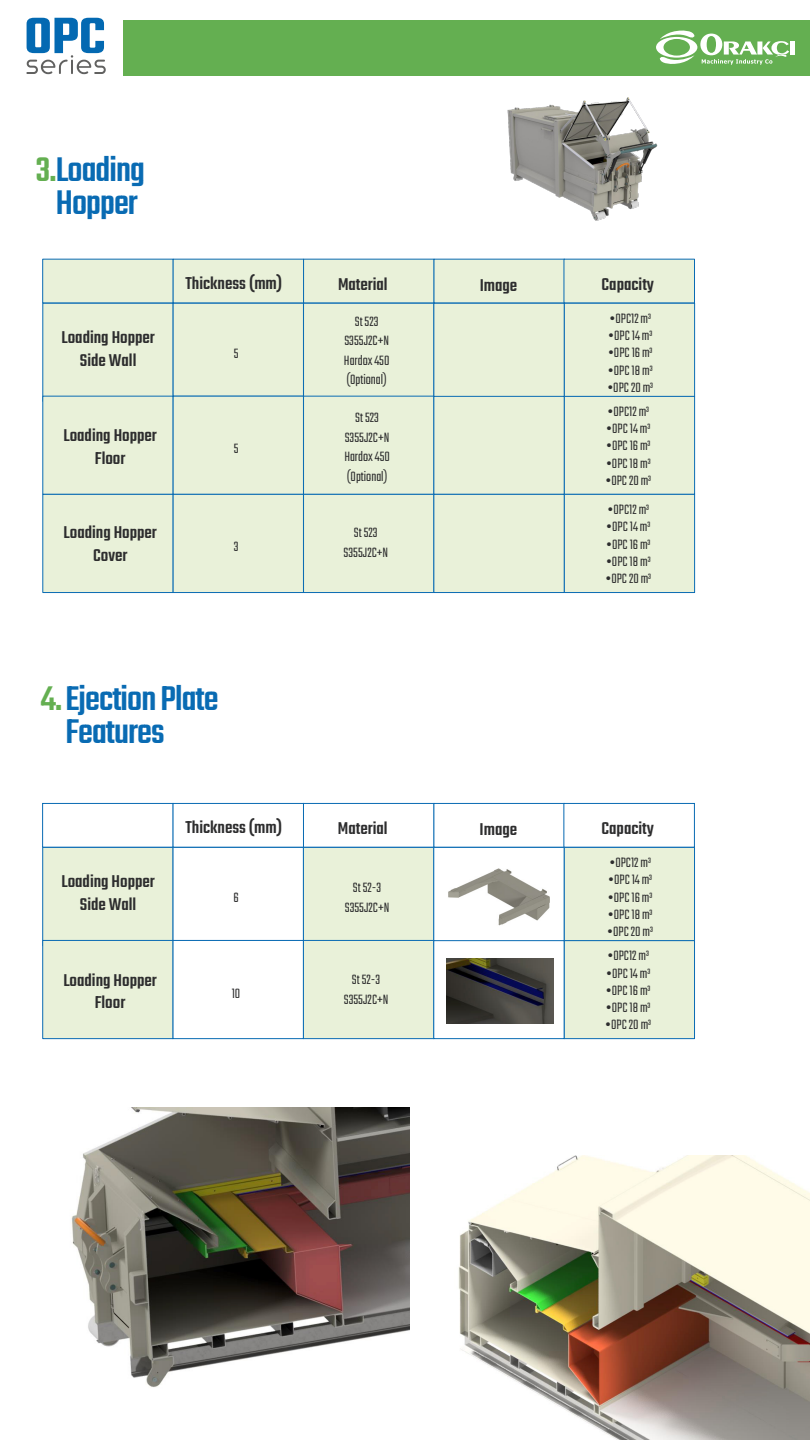
<style>
.page{position:relative;width:810px;height:1440px;background:#fff}
.page>*{position:absolute;margin:0;border:0;box-sizing:border-box;transform-origin:0 0}
.t1{font:600 55.65px "Teko";color:#0369b2;scale:1.08 1}
.t2{font:500 37.5px/32.8px "Teko";letter-spacing:-.025em;color:#096bb3}
.t3{font:500 18.75px/22.5px "Teko";color:#2d2d2e;text-align:center}
.t4{font:300 15px/19.5px "Teko";color:#2d2d2e;text-align:center}
.s1{color:#64af51}
</style>
<div class="page">
<div style="left:123px;top:20px;width:687px;height:55px;background:#64af51"></div>
<div style="left:790px;top:41px;width:5px;height:14px;background:#fff"></div>
<svg style="left:656px;top:30px;width:133px;height:35px"></svg>
<svg style="left:26px;top:55px;width:80px;height:19px"></svg>
<div style="left:42px;top:303px;width:132px;height:99px;background:#e9f1d9;border:1px solid #096bb3"></div>
<div style="left:303px;top:303px;width:131px;height:99px;background:#e9f1d9;border:1px solid #096bb3"></div>
<div style="left:173px;top:303px;width:131px;height:94px;background:#e9f1d9;border:1px solid #096bb3"></div>
<div style="left:564px;top:303px;width:131px;height:94px;background:#e9f1d9;border:1px solid #096bb3"></div>
<div style="left:433px;top:303px;width:132px;height:99px;background:#e9f1d9;border:1px solid #096bb3"></div>
<div style="left:42px;top:396px;width:132px;height:99px;background:#e9f1d9"></div>
<div style="left:303px;top:396px;width:131px;height:99px;background:#e9f1d9"></div>
<div style="left:173px;top:396px;width:131px;height:99px;background:#e9f1d9"></div>
<div style="left:564px;top:396px;width:131px;height:99px;background:#e9f1d9;border:1px solid #096bb3"></div>
<div style="left:433px;top:396px;width:132px;height:99px;background:#e9f1d9;border:1px solid #096bb3"></div>
<div style="left:42px;top:494px;width:132px;height:99px;background:#e9f1d9;border:1px solid #096bb3"></div>
<div style="left:303px;top:494px;width:131px;height:99px;background:#e9f1d9;border:1px solid #096bb3"></div>
<div style="left:173px;top:494px;width:131px;height:99px;background:#e9f1d9;border:1px solid #096bb3"></div>
<div style="left:564px;top:494px;width:131px;height:99px;background:#e9f1d9;border:1px solid #096bb3"></div>
<div style="left:433px;top:494px;width:132px;height:99px;background:#e9f1d9;border:1px solid #096bb3"></div>
<div style="left:42px;top:259px;width:131px;height:44px;background:#e9f1d9"></div>
<div style="left:173px;top:259px;width:131px;height:44px;background:#e9f1d9"></div>
<div style="left:303px;top:259px;width:131px;height:44px;background:#e9f1d9"></div>
<div style="left:434px;top:259px;width:131px;height:44px;background:#e9f1d9"></div>
<div style="left:564px;top:259px;width:131px;height:44px;background:#e9f1d9"></div>
<div style="left:42px;top:847px;width:131px;height:99px;background:#e9f1d9;border:1px solid #096bb3"></div>
<div style="left:303px;top:847px;width:131px;height:99px;background:#e9f1d9"></div>
<div style="left:173px;top:847px;width:131px;height:94px;background:#fff"></div>
<div style="left:564px;top:847px;width:131px;height:94px;background:#e9f1d9;border:1px solid #096bb3"></div>
<div style="left:433px;top:847px;width:132px;height:99px;background:#fff;border:1px solid #096bb3"></div>
<div style="left:42px;top:940px;width:131px;height:99px;background:#e9f1d9;border:1px solid #096bb3"></div>
<div style="left:303px;top:940px;width:131px;height:99px;background:#e9f1d9;border:1px solid #096bb3"></div>
<div style="left:173px;top:940px;width:131px;height:99px;background:#fff;border:1px solid #096bb3"></div>
<div style="left:564px;top:940px;width:131px;height:99px;background:#e9f1d9;border:1px solid #096bb3"></div>
<div style="left:433px;top:940px;width:132px;height:99px;background:#fff;border:1px solid #096bb3"></div>
<div style="left:42px;top:803px;width:132px;height:45px;background:#fff;border:1px solid #096bb3"></div>
<div style="left:173px;top:803px;width:131px;height:45px;background:#fff;border:1px solid #096bb3"></div>
<div style="left:303px;top:803px;width:131px;height:45px;background:#fff;border:1px solid #096bb3"></div>
<div style="left:433px;top:803px;width:132px;height:45px;background:#fff;border:1px solid #096bb3"></div>
<div style="left:563px;top:803px;width:132px;height:45px;background:#fff;border:1px solid #096bb3"></div>
<img style="left:458px;top:1156px;width:351px;height:284px">
<img style="left:71px;top:1107px;width:338px;height:280px">
<img style="left:507px;top:97px;width:150px;height:123px">
<img style="left:448px;top:868px;width:101px;height:57px">
<img style="left:446px;top:959px;width:107px;height:64px">
<h1 class="t1" style="left:24px;top:2px;width:77px">OPC</h1>
<h2 class="t2" style="left:36px;top:156px;width:111px;text-align:center"><span class="s1">3.</span>Loading<br>Hopper</h2>
<p class="t3" style="left:62px;top:328px;width:95px">Loading Hopper<br>Side Wall</p>
<p class="t3" style="left:63px;top:426px;width:95px">Loading Hopper<br>Floor</p>
<p class="t3" style="left:64px;top:522px;width:95px">Loading Hopper<br>Cover</p>
<p class="t3" style="left:185px;top:273px;width:98px">Thickness (mm)</p>
<p class="t4" style="left:234px;top:345px;width:6px">5</p>
<p class="t4" style="left:234px;top:440px;width:6px">5</p>
<p class="t4" style="left:234px;top:538px;width:6px">3</p>
<h2 class="t2" style="left:66px;top:685px;width:155px;text-indent:-25px"><span class="s1">4.</span>Ejection Plate<br>Features</h2>
<p class="t3" style="left:61px;top:872px;width:95px">Loading Hopper<br>Side Wall</p>
<p class="t3" style="left:63px;top:970px;width:95px">Loading Hopper<br>Floor</p>
<p class="t3" style="left:185px;top:817px;width:98px">Thickness (mm)</p>
<p class="t4" style="left:233px;top:889px;width:7px">6</p>
<p class="t4" style="left:232px;top:984px;width:10px">10</p>
<p class="t3" style="left:338px;top:274px;width:51px">Material</p>
<p class="t3" style="left:480px;top:275px;width:39px">Image</p>
<p class="t3" style="left:602px;top:274px;width:54px">Capacity</p>
<p class="t4" style="left:344px;top:313px;width:47px">St 523<br>S355J2C+N<br>Hardox 450 (Optional)</p>
<p class="t4" style="left:609px;top:310px;width:43px">•OPC12 m³</p>
<p class="t4" style="left:608px;top:327px;width:46px">•OPC 14 m³</p>
<p class="t4" style="left:608px;top:344px;width:46px">•OPC 16 m³</p>
<p class="t4" style="left:608px;top:361px;width:46px">•OPC 18 m³</p>
<p class="t4" style="left:607px;top:379px;width:47px">•OPC 20 m³</p>
<p class="t4" style="left:608px;top:403px;width:43px">•OPC12 m³</p>
<p class="t4" style="left:606px;top:420px;width:46px">•OPC 14 m³</p>
<p class="t4" style="left:606px;top:437px;width:46px">•OPC 16 m³</p>
<p class="t4" style="left:606px;top:455px;width:46px">•OPC 18 m³</p>
<p class="t4" style="left:605px;top:472px;width:47px">•OPC 20 m³</p>
<p class="t4" style="left:608px;top:501px;width:43px">•OPC12 m³</p>
<p class="t4" style="left:606px;top:518px;width:46px">•OPC 14 m³</p>
<p class="t4" style="left:606px;top:535px;width:46px">•OPC 16 m³</p>
<p class="t4" style="left:606px;top:553px;width:46px">•OPC 18 m³</p>
<p class="t4" style="left:605px;top:570px;width:47px">•OPC 20 m³</p>
<p class="t4" style="left:344px;top:409px;width:47px">St 523<br>S355J2C+N<br>Hardox 450 (Optional)</p>
<p class="t4" style="left:344px;top:524px;width:46px">St 523<br>S355J2C+N</p>
<p class="t3" style="left:338px;top:818px;width:51px">Material</p>
<p class="t3" style="left:480px;top:819px;width:39px">Image</p>
<p class="t3" style="left:602px;top:818px;width:54px">Capacity</p>
<p class="t4" style="left:345px;top:879px;width:46px">St 52-3<br>S355J2C+N</p>
<p class="t4" style="left:344px;top:971px;width:46px">St 52-3<br>S355J2C+N</p>
<p class="t4" style="left:609px;top:854px;width:43px">•OPC12 m³</p>
<p class="t4" style="left:608px;top:871px;width:46px">•OPC 14 m³</p>
<p class="t4" style="left:608px;top:888px;width:46px">•OPC 16 m³</p>
<p class="t4" style="left:608px;top:906px;width:46px">•OPC 18 m³</p>
<p class="t4" style="left:607px;top:923px;width:47px">•OPC 20 m³</p>
<p class="t4" style="left:607px;top:947px;width:43px">•OPC12 m³</p>
<p class="t4" style="left:606px;top:964px;width:46px">•OPC 14 m³</p>
<p class="t4" style="left:606px;top:982px;width:46px">•OPC 16 m³</p>
<p class="t4" style="left:606px;top:999px;width:46px">•OPC 18 m³</p>
<p class="t4" style="left:605px;top:1016px;width:47px">•OPC 20 m³</p>
</div>
